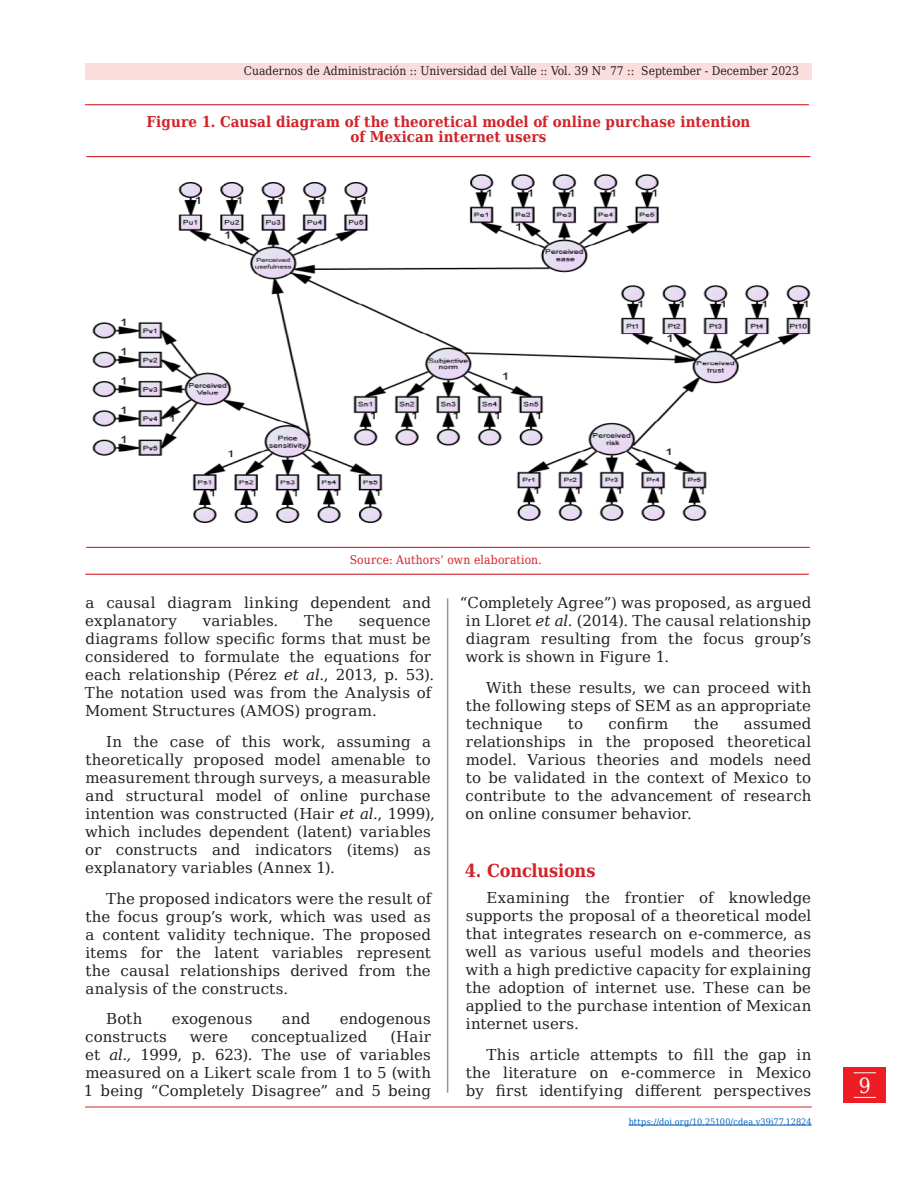
<style>
.page{position:relative;width:918px;height:1188px;background:#fff}
.page>*{position:absolute;margin:0;border:0;box-sizing:border-box;transform-origin:0 0}
.t1{font:21px "DejaVu Serif Condensed";color:#fff}
.subtitulos_1{font:700 18px "DejaVu Serif Condensed";letter-spacing:-.015em;color:#d1232a}
.cuerpo_de_texto{font:15px/18px "DejaVu Serif";letter-spacing:.005em;color:#231f20;text-align:justify}
.Titulo_figura{font:700 15px/15px "DejaVu Serif Condensed";letter-spacing:.01em;color:#d1232a;text-align:center}
.t2{font:12px "DejaVu Serif Condensed";color:#231f20}
.Pie_de_imagen{font:12px "DejaVu Serif Condensed";letter-spacing:.015em;color:#d1232a}
.fechas{font:9px "DejaVu Serif Condensed";letter-spacing:.01em;color:#0563c1}
.s1{font-style:italic}
</style>
<div class="page">
<div style="left:844px;top:1067px;width:42px;height:36px;background:#ee1d23"></div>
<svg style="left:854px;top:1072px;width:22px;height:1px"></svg>
<svg style="left:854px;top:1097px;width:22px;height:1px"></svg>
<div style="left:85px;top:63px;width:727px;height:17px;background:#fcddde"></div>
<hr style="left:85px;top:1107px;width:727px;height:1px;background:#d1232a">
<hr style="left:629px;top:1125px;width:183px;height:1px;background:#0563c1">
<hr style="left:447px;top:598px;width:1px;height:495px;background:#939598">
<img style="left:92px;top:174px;width:719px;height:349px">
<hr style="left:85px;top:104px;width:724px;height:1px;background:#d1232a">
<hr style="left:87px;top:156px;width:723px;height:1px;background:#d1232a">
<hr style="left:86px;top:547px;width:724px;height:1px;background:#d1232a">
<hr style="left:85px;top:574px;width:724px;height:1px;background:#d1232a">
<p class="t2" style="left:244px;top:61px;width:557px">Cuadernos de Administración :: Universidad del Valle :: Vol. 39 N° 77 :: September - December 2023</p>
<p class="Titulo_figura" style="left:147px;top:114px;width:605px">Figure 1. Causal diagram of the theoretical model of online purchase intention of Mexican internet users</p>
<p class="Pie_de_imagen" style="left:350px;top:551px;width:194px">Source: Authors’ own elaboration.</p>
<p class="cuerpo_de_texto" style="left:85px;top:593px;width:347px">a causal diagram linking dependent and explanatory</p>
<p class="cuerpo_de_texto" style="left:203px;top:611px;width:77px">variables.</p>
<p class="cuerpo_de_texto" style="left:304px;top:611px;width:30px">The</p>
<p class="cuerpo_de_texto" style="left:85px;top:611px;width:351px;text-align:left;text-indent:274px">sequence diagrams follow specific forms that must be considered to formulate the equations for each relationship (Pérez <span class="s1">et al</span>., 2013, p. 53).<br>The notation used was from the Analysis of Moment Structures (AMOS) program.</p>
<p class="cuerpo_de_texto" style="left:85px;top:732px;width:351px;text-align:left;text-indent:21px">In the case of this work, assuming a theoretically proposed model amenable to measurement through surveys, a measurable and structural model of online purchase intention was constructed (Hair <span class="s1">et al</span>., 1999), which includes dependent (latent) variables or constructs and indicators (items) as explanatory variables (Annex 1).</p>
<p class="cuerpo_de_texto" style="left:85px;top:889px;width:347px;text-indent:21px">The proposed indicators were the result of the focus group’s work, which was used as a content validity technique. The proposed items for the latent variables represent the causal relationships derived from the analysis of the constructs.</p>
<p class="cuerpo_de_texto" style="left:106px;top:1010px;width:38px">Both</p>
<p class="cuerpo_de_texto" style="left:172px;top:1010px;width:82px">exogenous</p>
<p class="cuerpo_de_texto" style="left:282px;top:1010px;width:30px">and</p>
<p class="cuerpo_de_texto" style="left:340px;top:1010px;width:93px">endogenous</p>
<p class="cuerpo_de_texto" style="left:85px;top:1028px;width:83px">constructs</p>
<p class="cuerpo_de_texto" style="left:190px;top:1028px;width:39px">were</p>
<p class="cuerpo_de_texto" style="left:251px;top:1028px;width:118px">conceptualized</p>
<p class="cuerpo_de_texto" style="left:84px;top:1028px;width:349px;text-indent:307px">(Hair et <span class="s1">al.,</span> 1999, p. 623). The use of variables measured on a Likert scale from 1 to 5 (with 1 being “Completely Disagree” and 5 being</p>
<p class="cuerpo_de_texto" style="left:465px;top:593px;width:347px;text-indent:-6px">“Completely Agree”) was proposed, as argued in Lloret <span class="s1">et al</span>. (2014). The causal relationship diagram resulting from the focus group’s work is shown in Figure 1.</p>
<p class="cuerpo_de_texto" style="left:466px;top:678px;width:347px;text-indent:20px">With these results, we can proceed with the following steps of SEM as an appropriate technique</p>
<p class="cuerpo_de_texto" style="left:466px;top:714px;width:347px;text-indent:278px">assumed relationships in the proposed theoretical model. Various theories and models need to be validated in the context of Mexico to contribute to the advancement of research on online consumer behavior.</p>
<p class="cuerpo_de_texto" style="left:568px;top:714px;width:17px">to</p>
<p class="cuerpo_de_texto" style="left:609px;top:714px;width:61px">confirm</p>
<p class="cuerpo_de_texto" style="left:694px;top:714px;width:26px">the</p>
<p class="subtitulos_1" style="left:465px;top:856px;width:132px">4. Conclusions</p>
<p class="cuerpo_de_texto" style="left:465px;top:889px;width:347px;text-indent:21px">Examining the frontier of knowledge supports the proposal of a theoretical model that integrates research on e-commerce, as well as various useful models and theories with a high predictive capacity for explaining the adoption of internet use. These can be applied to the purchase intention of Mexican internet users.</p>
<p class="cuerpo_de_texto" style="left:466px;top:1045px;width:347px;text-indent:21px">This article attempts to fill the gap in the literature on e-commerce in Mexico by first identifying different perspectives</p>
<p class="fechas" style="left:629px;top:1115px;width:185px">https://doi.org/10.25100/cdea.v39i77.12824</p>
<p class="t1" style="left:859px;top:1069px;width:14px">9</p>
</div>
